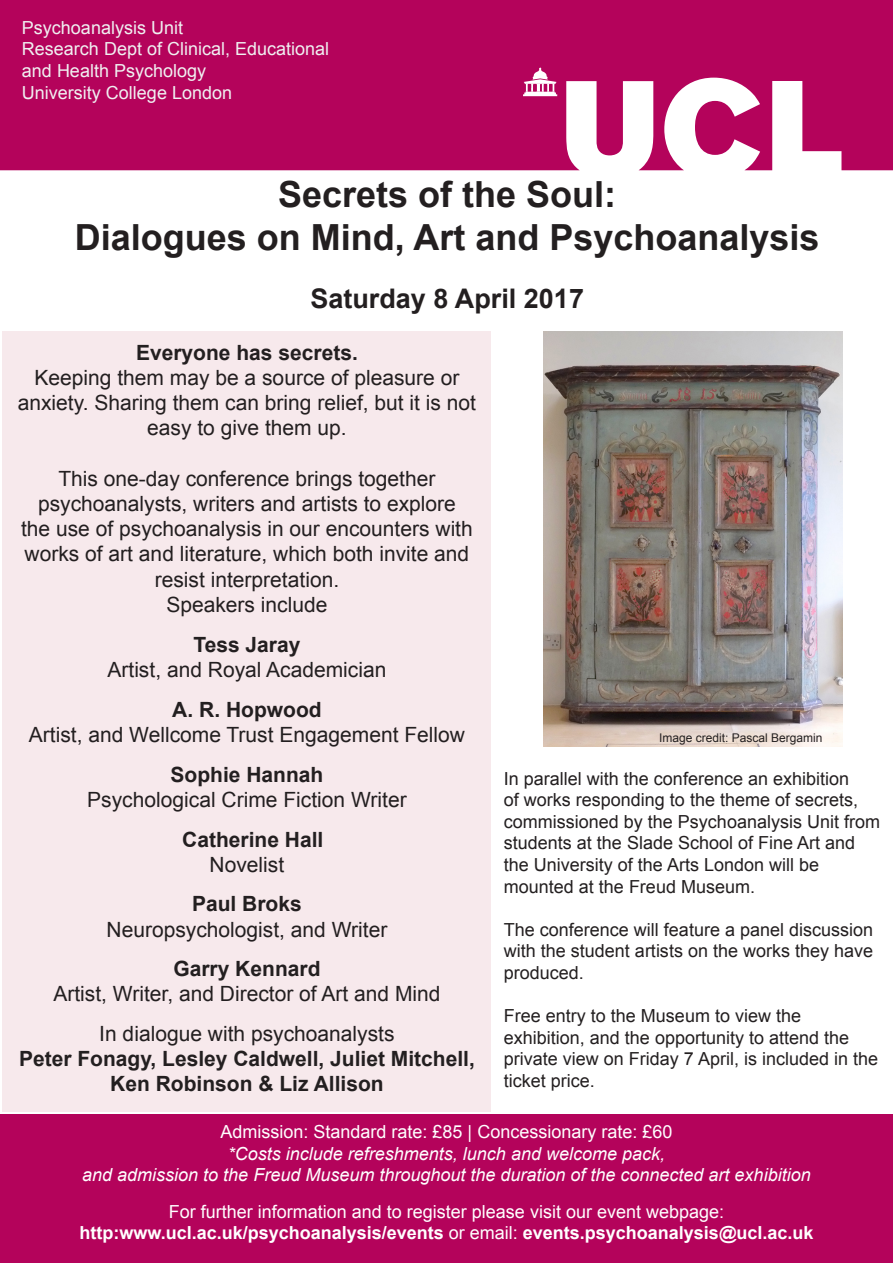
<style>
.page{position:relative;width:893px;height:1263px;background:#fff}
.page>*{position:absolute;margin:0;border:0;box-sizing:border-box;transform-origin:0 0}
.t1{font:700 36px "Arial";color:#231f20}
.t2{font:700 27px "Arial";color:#231f20}
.t3{font:21px/25.2px "Arial";color:#231f20;text-align:center}
.t4{font:700 21px/25.2px "Arial";color:#231f20;text-align:center}
.t5{font:18px/21.6px "Arial";color:#231f20}
.t6{font:italic 18px "Arial";color:#fff}
.t7{font:18px "Arial";color:#fff}
.t8{font:18px "Arial";color:#f0f0f1}
.t9{font:700 18px "Arial";color:#fff}
.t10{font:12px "Arial";color:#231f20}
.s1{font-weight:400}
</style>
<div class="page">
<svg style="left:0;top:0;width:893px;height:170px;background:#ba1a6a"></svg>
<div style="left:0;top:1114px;width:893px;height:149px;background:#b4035b"></div>
<svg style="left:523px;top:67px;width:34px;height:29px"></svg>
<div style="left:3px;top:332px;width:488px;height:780px;background:#f7e9ec"></div>
<img style="left:543px;top:332px;width:299px;height:414px">
<p class="t8" style="left:22px;top:16px;width:163px">Psychoanalysis Unit</p>
<p class="t8" style="left:22px;top:37px;width:309px">Research Dept of Clinical, Educational</p>
<p class="t8" style="left:22px;top:59px;width:186px">and Health Psychology</p>
<p class="t8" style="left:22px;top:80px;width:212px">University College London</p>
<p class="t1" style="left:278px;top:170px;width:340px">Secrets of the Soul:</p>
<p class="t1" style="left:75px;top:214px;width:746px">Dialogues on Mind, Art and Psychoanalysis</p>
<p class="t2" style="left:310px;top:280px;width:275px">Saturday 8 April 2017</p>
<p class="t4" style="left:136px;top:340px;width:223px">Everyone has secrets.</p>
<p class="t3" style="left:18px;top:365px;width:460px">Keeping them may be a source of pleasure or anxiety. Sharing them can bring relief, but it is not easy to give them up.</p>
<p class="t3" style="left:58px;top:466px;width:379px">This one-day conference brings together</p>
<p class="t3" style="left:21px;top:491px;width:453px">psychoanalysts, writers and artists to explore the use of psychoanalysis in our encounters with works of art and literature, which both invite and resist interpretation.</p>
<p class="t3" style="left:166px;top:592px;width:163px">Speakers include</p>
<p class="t4" style="left:193px;top:633px;width:109px">Tess Jaray</p>
<p class="t3" style="left:107px;top:657px;width:280px">Artist, and Royal Academician</p>
<p class="t4" style="left:172px;top:697px;width:151px">A. R. Hopwood</p>
<p class="t3" style="left:29px;top:722px;width:438px">Artist, and Wellcome Trust Engagement Fellow</p>
<p class="t4" style="left:171px;top:762px;width:154px">Sophie Hannah</p>
<p class="t3" style="left:87px;top:787px;width:321px">Psychological Crime Fiction Writer</p>
<p class="t4" style="left:182px;top:827px;width:143px">Catherine Hall</p>
<p class="t3" style="left:210px;top:852px;width:76px">Novelist</p>
<p class="t4" style="left:192px;top:892px;width:111px">Paul Broks</p>
<p class="t3" style="left:107px;top:917px;width:282px">Neuropsychologist, and Writer</p>
<p class="t4" style="left:173px;top:957px;width:149px">Garry Kennard</p>
<p class="t3" style="left:53px;top:981px;width:389px">Artist, Writer, and Director of Art and Mind</p>
<p class="t3" style="left:99px;top:1021px;width:297px">In dialogue with psychoanalysts</p>
<p class="t4" style="left:19px;top:1047px;width:457px">Peter Fonagy, Lesley Caldwell, Juliet Mitchell,<br>Ken Robinson &amp; Liz Allison</p>
<p class="t10" style="left:659px;top:730px;width:165px">Image credit: Pascal Bergamin</p>
<p class="t5" style="left:504px;top:767px;width:378px">In parallel with the conference an exhibition<br>of works responding to the theme of secrets, commissioned by the Psychoanalysis Unit from students at the Slade School of Fine Art and the University of the Arts London will be</p>
<p class="t5" style="left:504px;top:875px;width:253px">mounted at the Freud Museum.</p>
<p class="t5" style="left:504px;top:919px;width:371px;text-align:justify">The conference will feature a panel discussion with the student artists on the works they have produced.</p>
<p class="t5" style="left:504px;top:1005px;width:299px">Free entry to the Museum to view the</p>
<p class="t5" style="left:504px;top:1027px;width:376px">exhibition, and the opportunity to attend the private view on Friday 7 April, is included in the ticket price.</p>
<p class="t7" style="left:220px;top:1120px;width:453px">Admission: Standard rate: £85 | Concessionary rate: £60</p>
<p class="t6" style="left:228px;top:1141px;width:439px">*Costs include refreshments, lunch and welcome pack,</p>
<p class="t6" style="left:82px;top:1163px;width:730px">and admission to the Freud Museum throughout the duration of the connected art exhibition</p>
<p class="t7" style="left:169px;top:1199px;width:557px">For further information and to register please visit our event webpage:</p>
<p class="t9" style="left:79px;top:1221px;width:736px">http:www.ucl.ac.uk/psychoanalysis/events <span class="s1">or email:</span> events.psychoanalysis@ucl.ac.uk</p>
</div>
